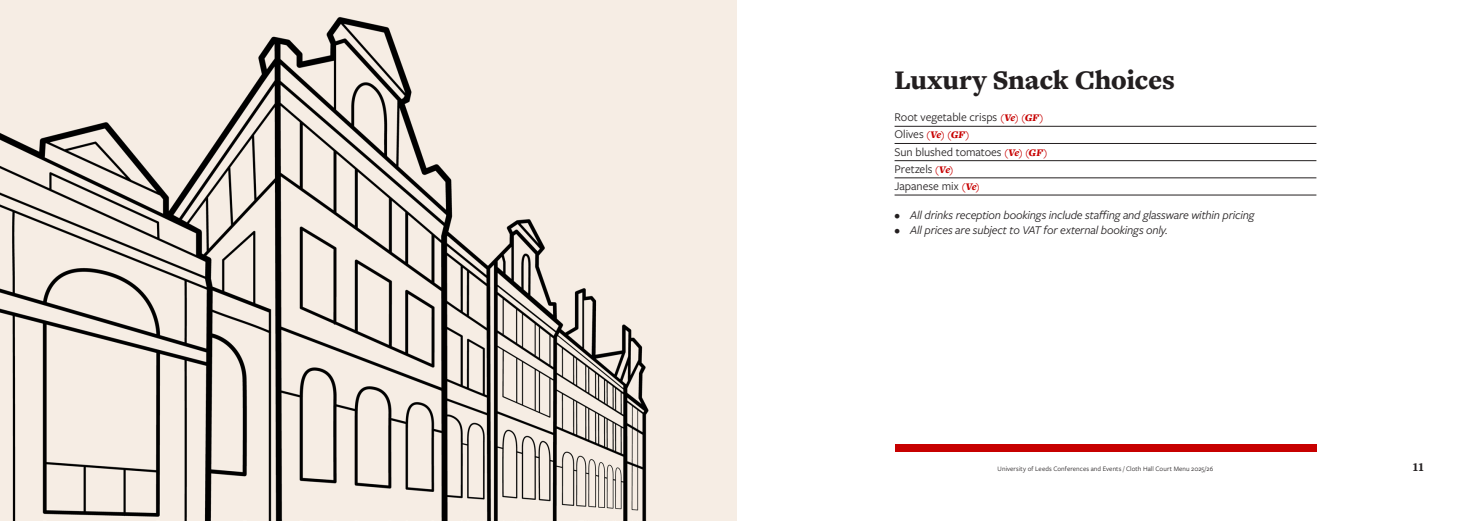
<style>
.page{position:relative;width:1474px;height:521px;background:#fff}
.page>*{position:absolute;margin:0;border:0;box-sizing:border-box;transform-origin:0 0}
.t1{font:900 28px "Freight Text Pro";letter-spacing:-.01em;color:#231f20}
.t2{font:italic 12.25px "Freight Sans Pro";letter-spacing:-.015em;color:#231f20}
.t3{font:12.25px "Freight Sans Pro";letter-spacing:-.005em;color:#231f20}
.t4{font:900 12.25px "Freight Text Pro";color:#231f20}
.t5{font:italic 900 10.5px "Freight Text Pro";color:#c70000}
.t6{font:7px "Freight Sans Pro";letter-spacing:.01em;color:#231f20}
.s1{font-family:"Freight Text Pro";font-weight:900;font-style:italic;font-size:10.5px;color:#c70000}
.s2{font-family:"Freight Sans Pro";font-weight:400;font-style:normal;font-size:12.25px;color:#231f20}
</style>
<div class="page">
<div style="left:894px;top:444px;width:422px;height:7px;background:#c70000"></div>
<hr style="left:894px;top:126px;width:422px;height:1px;background:#231f20">
<hr style="left:894px;top:143px;width:422px;height:1px;background:#231f20">
<hr style="left:894px;top:160px;width:422px;height:1px;background:#231f20">
<hr style="left:894px;top:178px;width:422px;height:1px;background:#231f20">
<hr style="left:894px;top:195px;width:422px;height:1px;background:#231f20">
<img style="left:0;top:0;width:737px;height:521px">
<p class="t1" style="left:894px;top:61px;width:282px">Luxury Snack Choices</p>
<p class="t3" style="left:894px;top:109px;width:151px">Root vegetable crisps <span class="s1">(Ve) (GF)</span></p>
<p class="t5" style="left:894px;top:128px;width:77px"><span class="s2">Olives</span> (Ve) (GF)</p>
<p class="t3" style="left:894px;top:143px;width:155px">Sun blushed tomatoes <span class="s1">(Ve) (GF)</span></p>
<p class="t3" style="left:894px;top:161px;width:61px">Pretzels <span class="s1">(Ve)</span></p>
<p class="t3" style="left:894px;top:178px;width:87px">Japanese mix <span class="s1">(Ve)</span></p>
<p class="t2" style="left:894px;top:207px;width:361px">• All drinks reception bookings include staffing and glassware within pricing</p>
<p class="t2" style="left:894px;top:222px;width:275px">• All prices are subject to VAT for external bookings only.</p>
<p class="t6" style="left:997px;top:464px;width:217px">University of Leeds Conferences and Events / Cloth Hall Court Menu 2025/26</p>
<p class="t4" style="left:1412px;top:459px;width:13px">11</p>
</div>
